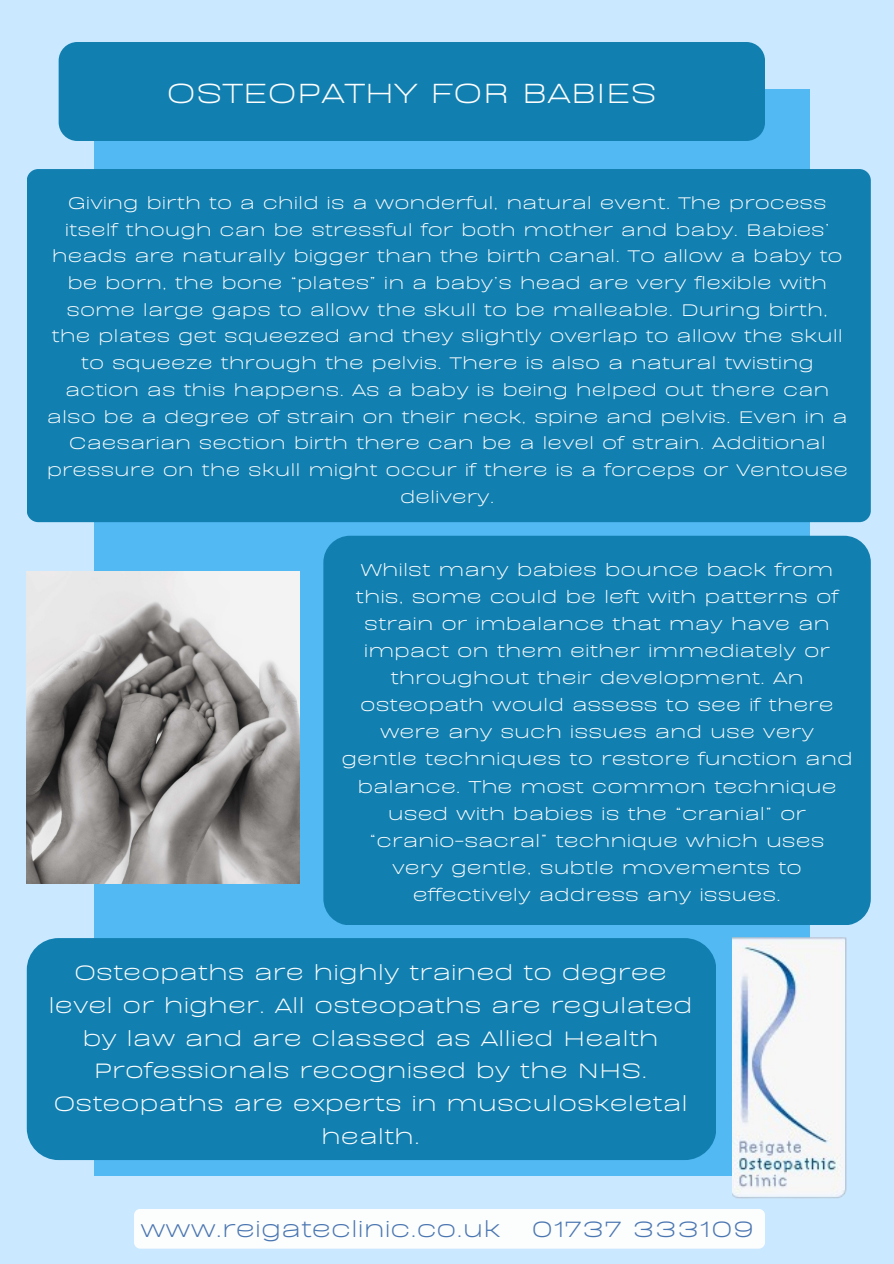
<style>
.page{position:relative;width:894px;height:1264px;background:#fff}
.page>*{position:absolute;margin:0;border:0;box-sizing:border-box;transform-origin:0 0}
.t1{font:31.95px "BD Sans";color:#fcfdfd}
.t2{font:25.5px "BD Sans";color:#4a76b1}
.t3{font:24px/32.7px "BD Sans";color:#fcfdfd;text-align:center}
.t4{font:19.8px/27px "BD Sans";color:#fcfdfd;text-align:center}
.t5{font:19.35px/26.7px "BD Sans";color:#fcfdfd;text-align:center}
</style>
<div class="page">
<div style="left:0;top:0;width:893px;height:1263px;background:#cae8ff"></div>
<div style="left:94px;top:89px;width:715px;height:1086px;background:#52b9f3"></div>
<div style="left:59px;top:42px;width:705px;height:99px;background:#117fb0;border-radius:19px"></div>
<div style="left:323px;top:535px;width:547px;height:390px;background:#117fb0;border-radius:27px"></div>
<div style="left:27px;top:169px;width:843px;height:353px;background:#117fb0;border-radius:11px"></div>
<div style="left:27px;top:938px;width:688px;height:222px;background:#117fb0;border-radius:32px"></div>
<div style="left:134px;top:1208px;width:630px;height:40px;background:#fcfdfd;border-radius:6px"></div>
<img style="left:732px;top:937px;width:114px;height:261px">
<img style="left:27px;top:571px;width:272px;height:312px">
<p class="t1" style="left:166px;top:70px;width:492px">OSTEOPATHY FOR BABIES</p>
<p class="t5" style="left:47px;top:187px;width:802px">Giving birth to a child is a wonderful, natural event. The process itself though can be stressful for both mother and baby. Babies’ heads are naturally bigger than the birth canal. To allow a baby to be born, the bone “plates” in a baby’s head are very flexible with some large gaps to allow the skull to be malleable. During birth, the plates get squeezed and they slightly overlap to allow the skull to squeeze through the pelvis. There is also a natural twisting action as this happens. As a baby is being helped out there can also be a degree of strain on their neck, spine and pelvis. Even in a Caesarian section birth there can be a level of strain. Additional pressure on the skull might occur if there is a forceps or Ventouse delivery.</p>
<p class="t4" style="left:341px;top:554px;width:512px">Whilst many babies bounce back from this, some could be left with patterns of strain or imbalance that may have an impact on them either immediately or throughout their development. An osteopath would assess to see if there were any such issues and use very gentle techniques to restore function and balance. The most common technique used with babies is the “cranial” or “cranio-sacral” technique which uses<br>very gentle, subtle movements to effectively address any issues.</p>
<p class="t3" style="left:49px;top:953px;width:645px">Osteopaths are highly trained to degree level or higher. All osteopaths are regulated by law and are classed as Allied Health Professionals recognised by the NHS.<br>Osteopaths are experts in musculoskeletal health.</p>
<p class="t2" style="left:140px;top:1210px;width:614px">www.reigateclinic.co.uk 01737 333109</p>
</div>
